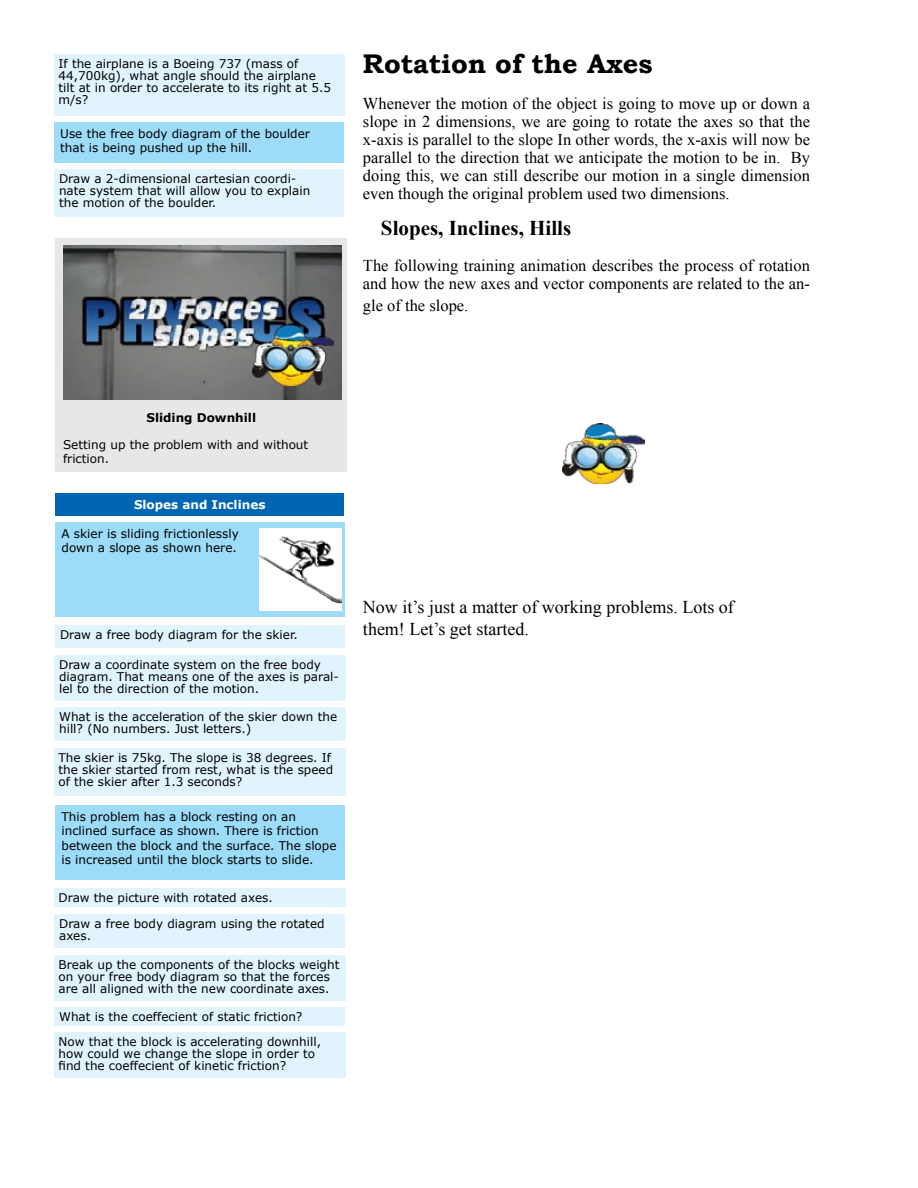
<style>
.page{position:relative;width:918px;height:1188px;background:#fff}
.page>*{position:absolute;margin:0;border:0;box-sizing:border-box;transform-origin:0 0}
.t1{font:700 27px "Bookman Old Style";color:#000}
.t2{font:700 21px "Times New Roman";color:#000}
.t3{font:18px/21.6px "Times New Roman";color:#000}
.t4{font:16.5px/18px "Times New Roman";color:#000;text-align:justify}
.t5{font:12px/12px "Verdana";color:#000}
.t6{font:700 12px "Verdana";color:#fff}
.t7{font:700 12px "Verdana";color:#000}
</style>
<div class="page">
<div style="left:56px;top:494px;width:288px;height:22px;background:#0066b3"></div>
<div style="left:56px;top:522px;width:289px;height:95px;background:#9ddcf9"></div>
<div style="left:56px;top:626px;width:289px;height:22px;background:#e1f4fd"></div>
<img style="left:259px;top:528px;width:82px;height:82px">
<div style="left:55px;top:708px;width:291px;height:33px;background:#e1f4fd"></div>
<div style="left:55px;top:655px;width:291px;height:45px;background:#e1f4fd"></div>
<div style="left:54px;top:888px;width:292px;height:18px;background:#e1f4fd"></div>
<div style="left:54px;top:748px;width:292px;height:47px;background:#e1f4fd"></div>
<div style="left:55px;top:914px;width:290px;height:34px;background:#e1f4fd"></div>
<div style="left:54px;top:956px;width:291px;height:45px;background:#e1f4fd"></div>
<div style="left:56px;top:806px;width:289px;height:74px;background:#9ddcf9"></div>
<div style="left:55px;top:1007px;width:290px;height:19px;background:#e1f4fd"></div>
<div style="left:54px;top:1032px;width:291px;height:45px;background:#e1f4fd"></div>
<div style="left:56px;top:238px;width:291px;height:234px;background:#e6e7e8"></div>
<div style="left:55px;top:169px;width:289px;height:47px;background:#e1f4fd"></div>
<div style="left:54px;top:122px;width:290px;height:41px;background:#9ddcf9"></div>
<div style="left:54px;top:54px;width:291px;height:62px;background:#e1f4fd"></div>
<img style="left:63px;top:246px;width:279px;height:154px">
<img style="left:252px;top:325px;width:82px;height:60px">
<img style="left:562px;top:423px;width:82px;height:61px">
<p class="t5" style="left:58px;top:57px;width:274px">If the airplane is a Boeing 737 (mass of 44,700kg), what angle should the airplane tilt at in order to accelerate to its right at 5.5 m/s?</p>
<h1 class="t1" style="left:363px;top:45px;width:291px">Rotation of the Axes</h1>
<p class="t4" style="left:363px;top:95px;width:449px">Whenever the motion of the object is going to move up or down a slope in 2 dimensions, we are going to rotate the axes so that the x-axis is parallel to the slope In other words, the x-axis will now be parallel to the direction that we anticipate the motion to be in. By doing this, we can still describe our motion in a single dimension even though the original problem used two dimensions.</p>
<h2 class="t2" style="left:381px;top:214px;width:192px">Slopes, Inclines, Hills</h2>
<h3 class="t4" style="left:363px;top:257px;width:449px">The following training animation describes the process of rotation and how the new axes and vector components are related to the an-</h3>
<h3 class="t4" style="left:363px;top:296px;width:107px">gle of the slope.</h3>
<p class="t5" style="left:60px;top:126px;width:251px;line-height:14.4px">Use the free body diagram of the boulder that is being pushed up the hill.</p>
<p class="t5" style="left:59px;top:172px;width:253px">Draw a 2-dimensional cartesian coordi&shy;nate system that will allow you to explain the motion of the boulder.</p>
<p class="t7" style="left:147px;top:410px;width:111px">Sliding Downhill</p>
<p class="t5" style="left:63px;top:438px;width:247px;line-height:13.5px">Setting up the problem with and without friction.</p>
<p class="t6" style="left:134px;top:497px;width:133px">Slopes and Inclines</p>
<p class="t5" style="left:62px;top:526px;width:179px;line-height:14.4px">A skier is sliding frictionlessly down a slope as shown here.</p>
<p class="t5" style="left:60px;top:629px;width:239px">Draw a free body diagram for the skier.</p>
<p class="t5" style="left:59px;top:658px;width:281px">Draw a coordinate system on the free body diagram. That means one of the axes is paral&shy;lel to the direction of the motion.</p>
<p class="t5" style="left:59px;top:711px;width:280px">What is the acceleration of the skier down the hill? (No numbers. Just letters.)</p>
<p class="t5" style="left:59px;top:751px;width:276px">The skier is 75kg. The slope is 38 degrees. If the skier started from rest, what is the speed of the skier after 1.3 seconds?</p>
<p class="t5" style="left:62px;top:809px;width:277px;line-height:14.4px">This problem has a block resting on an inclined surface as shown. There is friction between the block and the surface. The slope is increased until the block starts to slide.</p>
<p class="t5" style="left:59px;top:891px;width:216px">Draw the picture with rotated axes.</p>
<p class="t5" style="left:59px;top:917px;width:267px">Draw a free body diagram using the rotated axes.</p>
<p class="t5" style="left:58px;top:959px;width:282px">Break up the components of the blocks weight on your free body diagram so that the forces are all aligned with the new coordinate axes.</p>
<p class="t5" style="left:58px;top:1004px;width:264px;line-height:24.8px">What is the coeffecient of static friction?<br>Now that the block is accelerating downhill,</p>
<p class="t5" style="left:58px;top:1047px;width:258px">how could we change the slope in order to find the coeffecient of kinetic friction?</p>
<h3 class="t3" style="left:363px;top:596px;width:372px">Now it’s just a matter of working problems. Lots of them! Let’s get started.</h3>
</div>
